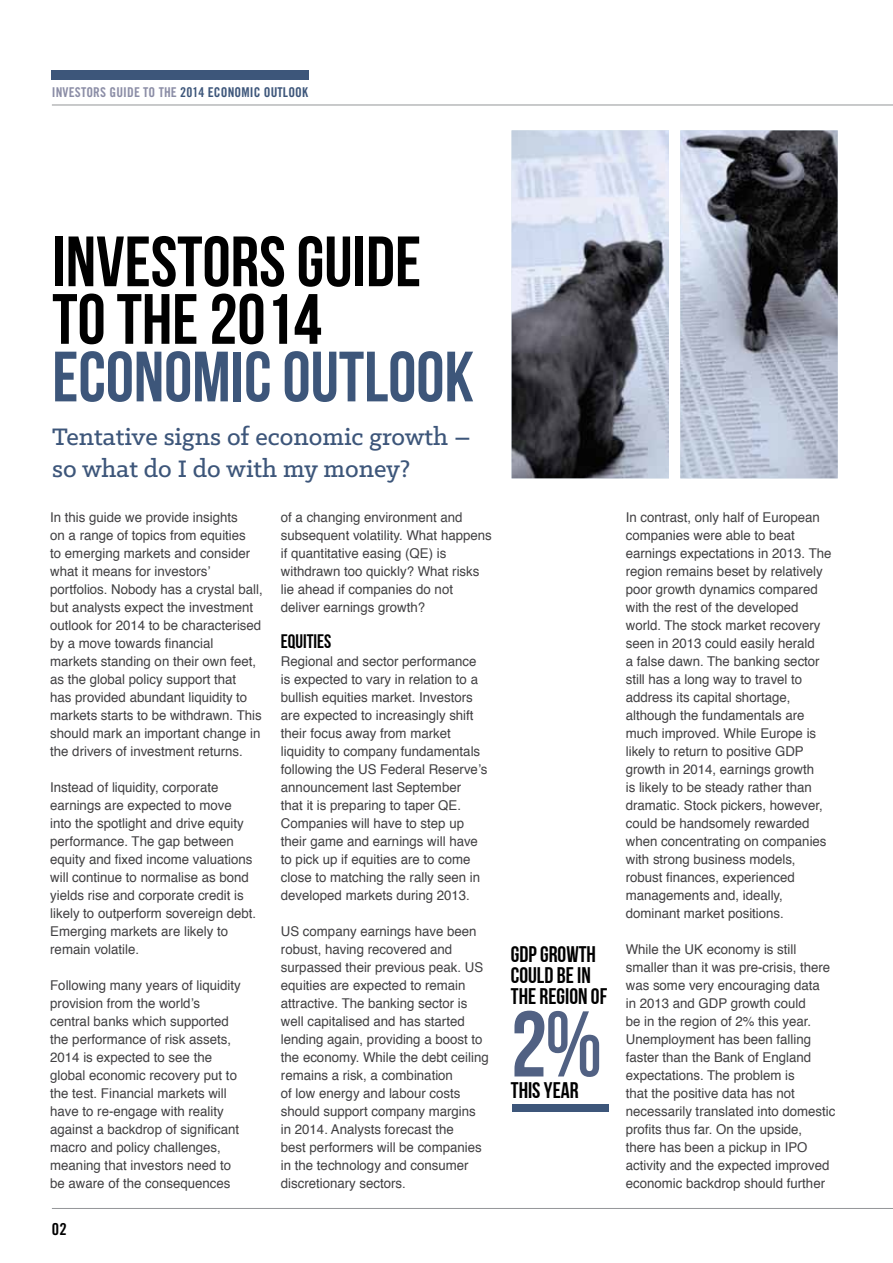
<style>
.page{position:relative;width:893px;height:1263px;background:#fff}
.page>*{position:absolute;margin:0;border:0;box-sizing:border-box;transform-origin:0 0}
.t1{font:93px "Bebas Neue";color:#516183}
.t2{font:70.95px/57.6px "Bebas Neue";color:#000}
.t3{font:70.95px "Bebas Neue";color:#3d567a}
.t4{font:500 27px/32.7px "Klinic Slab";color:#3d567a}
.t5{font:22.5px/21px "Bebas Neue";color:#000}
.t6{font:19.5px "Bebas Neue";color:#000}
.t7{font:16.5px "Trade Gothic Bold Cond Twenty";color:#000}
.t8{font:13.5px/18px "Helvetica";color:#414042}
.t9{font:13.5px "Trade Gothic Bold Cond Twenty";letter-spacing:.01em;color:#8b8da6}
.s1{color:#3d567a}
</style>
<div class="page">
<hr style="left:52px;top:105px;width:841px;height:1px;background:#939598">
<hr style="left:52px;top:1208px;width:841px;height:1px;background:#939598">
<div style="left:51px;top:70px;width:257px;height:10px;background:#3d567a"></div>
<img style="left:512px;top:130px;width:326px;height:348px">
<div style="left:512px;top:1104px;width:96px;height:8px;background:#3d567a"></div>
<p class="t9" style="left:52px;top:84px;width:258px">INVESTORS GUIDE TO THE <span class="s1">2014 ECONOMIC OUTLOOK</span></p>
<h2 class="t2" style="left:52px;top:231px;width:370px">INVESTORS GUIDE<br>TO THE 2014</h2>
<h2 class="t3" style="left:52px;top:338px;width:423px">ECONOMIC OUTLOOK</h2>
<h3 class="t4" style="left:52px;top:419px;width:420px">Tentative signs of economic growth – so what do I do with my money?</h3>
<p class="t8" style="left:50px;top:509px;width:214px">In this guide we provide insights<br>on a range of topics from equities<br>to emerging markets and consider what it means for investors’ portfolios. Nobody has a crystal ball, but analysts expect the investment outlook for 2014 to be characterised by a move towards financial markets standing on their own feet, as the global policy support that<br>has provided abundant liquidity to markets starts to be withdrawn. This should mark an important change in the drivers of investment returns.</p>
<p class="t8" style="left:50px;top:779px;width:207px">Instead of liquidity, corporate earnings are expected to move into the spotlight and drive equity performance. The gap between equity and fixed income valuations will continue to normalise as bond yields rise and corporate credit is likely to outperform sovereign debt.<br>Emerging markets are likely to remain volatile.</p>
<p class="t8" style="left:50px;top:977px;width:192px">Following many years of liquidity provision from the world’s central banks which supported the performance of risk assets,<br>2014 is expected to see the global economic recovery put to the test. Financial markets will have to re-engage with reality against a backdrop of significant macro and policy challenges, meaning that investors need to be aware of the consequences</p>
<p class="t8" style="left:281px;top:509px;width:212px">of a changing environment and subsequent volatility. What happens if quantitative easing (QE) is withdrawn too quickly? What risks lie ahead if companies do not deliver earnings growth?</p>
<h3 class="t6" style="left:281px;top:631px;width:52px">EQUITIES</h3>
<p class="t8" style="left:281px;top:653px;width:208px">Regional and sector performance is expected to vary in relation to a bullish equities market. Investors are expected to increasingly shift their focus away from market liquidity to company fundamentals following the US Federal Reserve’s announcement last September<br>that it is preparing to taper QE.<br>Companies will have to step up their game and earnings will have to pick up if equities are to come close to matching the rally seen in developed markets during 2013.</p>
<p class="t8" style="left:281px;top:923px;width:209px">US company earnings have been robust, having recovered and surpassed their previous peak. US equities are expected to remain attractive. The banking sector is well capitalised and has started lending again, providing a boost to the economy. While the debt ceiling remains a risk, a combination<br>of low energy and labour costs should support company margins in 2014. Analysts forecast the<br>best performers will be companies in the technology and consumer discretionary sectors.</p>
<p class="t7" style="left:52px;top:1219px;width:16px">02</p>
<h3 class="t5" style="left:511px;top:943px;width:98px">GDP GROWTH<br>COULD BE IN<br>THE REGION OF</h3>
<h1 class="t1" style="left:511px;top:993px;width:93px">2%</h1>
<h3 class="t5" style="left:511px;top:1078px;width:69px">THIS YEAR</h3>
<p class="t8" style="left:626px;top:509px;width:207px">In contrast, only half of European companies were able to beat earnings expectations in 2013. The region remains beset by relatively poor growth dynamics compared with the rest of the developed world. The stock market recovery seen in 2013 could easily herald<br>a false dawn. The banking sector still has a long way to travel to address its capital shortage, although the fundamentals are much improved. While Europe is likely to return to positive GDP growth in 2014, earnings growth<br>is likely to be steady rather than dramatic. Stock pickers, however, could be handsomely rewarded when concentrating on companies with strong business models, robust finances, experienced managements and, ideally, dominant market positions.</p>
<p class="t8" style="left:626px;top:940px;width:211px">While the UK economy is still smaller than it was pre-crisis, there was some very encouraging data<br>in 2013 and GDP growth could<br>be in the region of 2% this year.<br>Unemployment has been falling faster than the Bank of England expectations. The problem is<br>that the positive data has not necessarily translated into domestic profits thus far. On the upside, there has been a pickup in IPO activity and the expected improved economic backdrop should further</p>
</div>
